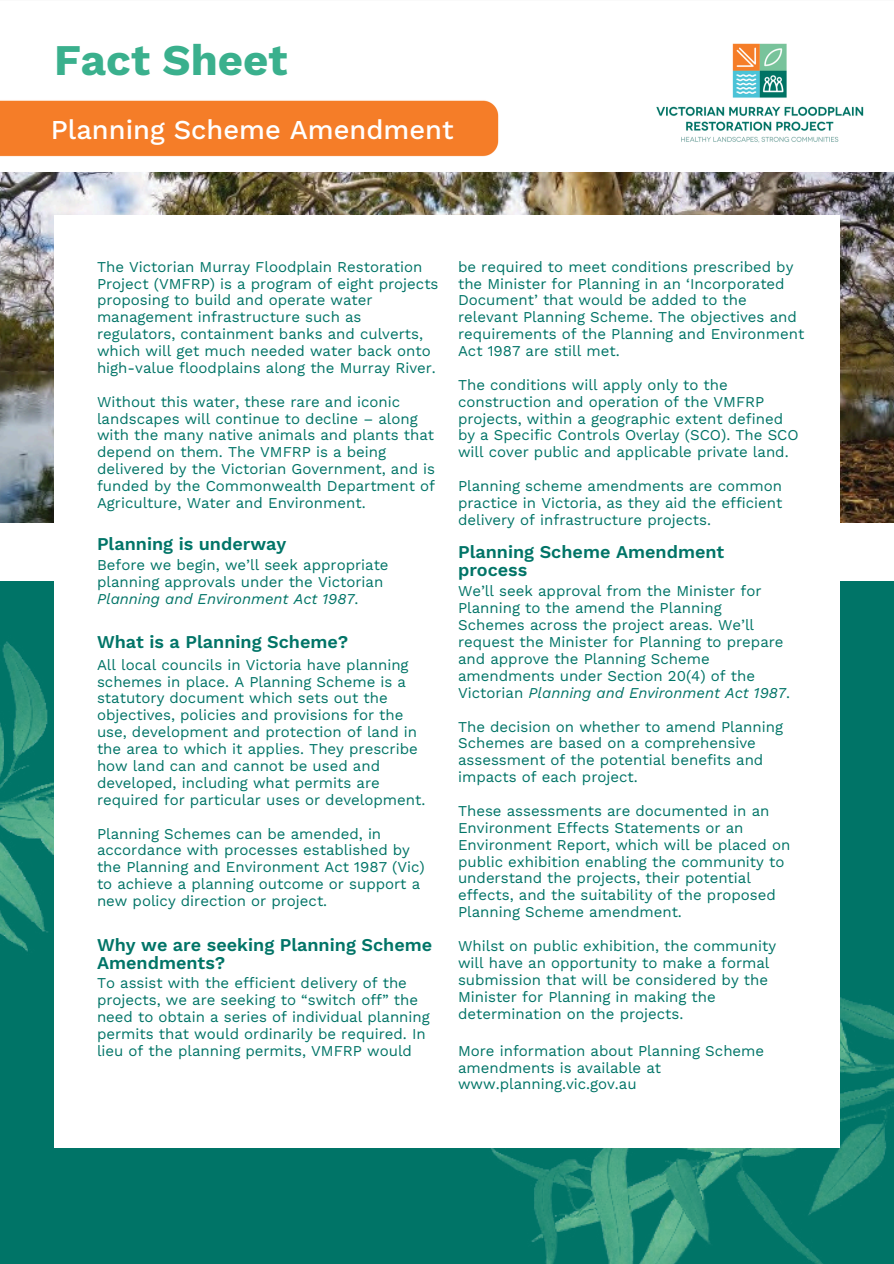
<style>
.page{position:relative;width:894px;height:1264px;background:#fff}
.page>*{position:absolute;margin:0;border:0;box-sizing:border-box;transform-origin:0 0}
.t1{font:700 43.8px "Work Sans";color:#3ab08d}
.t2{font:500 27.3px "Work Sans";color:#fff}
.t3{font:600 18px/18px "Work Sans";color:#007467}
.t4{font:15px/16.8px "Work Sans";color:#007467}
.s1{font-style:italic}
</style>
<div class="page">
<div style="left:0;top:581px;width:893px;height:681px;background:#007467"></div>
<img style="left:0;top:172px;width:893px;height:350px">
<img style="left:0;top:641px;width:54px;height:311px">
<img style="left:438px;top:905px;width:455px;height:358px">
<div style="left:54px;top:215px;width:785px;height:932px;background:#fff"></div>
<img style="left:0;top:43px;width:864px;height:114px">
<p class="t1" style="left:54px;top:34px;width:235px">Fact Sheet</p>
<h1 class="t2" style="left:51px;top:114px;width:404px">Planning Scheme Amendment</h1>
<p class="t4" style="left:97px;top:258px;width:343px">The Victorian Murray Floodplain Restoration Project (VMFRP) is a program of eight projects proposing to build and operate water management infrastructure such as regulators, containment banks and culverts, which will get much needed water back onto high-value floodplains along the Murray River.</p>
<p class="t4" style="left:97px;top:393px;width:339px">Without this water, these rare and iconic landscapes will continue to decline – along with the many native animals and plants that depend on them. The VMFRP is a being delivered by the Victorian Government, and is funded by the Commonwealth Department of Agriculture, Water and Environment.</p>
<h3 class="t3" style="left:97px;top:534px;width:191px">Planning is underway</h3>
<h2 class="t4" style="left:97px;top:556px;width:293px">Before we begin, we’ll seek appropriate planning approvals under the Victorian<br><span class="s1">Planning and Environment Act 1987</span>.</h2>
<p class="t3" style="left:97px;top:632px;width:253px">What is a Planning Scheme?</p>
<p class="t4" style="left:97px;top:656px;width:330px">All local councils in Victoria have planning schemes in place. A Planning Scheme is a statutory document which sets out the objectives, policies and provisions for the use, development and protection of land in the area to which it applies. They prescribe how land can and cannot be used and developed, including what permits are required for particular uses or development.</p>
<p class="t4" style="left:97px;top:825px;width:286px">Planning Schemes can be amended, in</p>
<p class="t4" style="left:97px;top:841px;width:314px">accordance with processes established by</p>
<p class="t4" style="left:97px;top:858px;width:329px">the Planning and Environment Act 1987 (Vic)</p>
<p class="t4" style="left:97px;top:875px;width:324px">to achieve a planning outcome or support a</p>
<h3 class="t4" style="left:97px;top:892px;width:232px">new policy direction or project.</h3>
<h3 class="t3" style="left:97px;top:935px;width:336px">Why we are seeking Planning Scheme<br>Amendments?</h3>
<p class="t4" style="left:97px;top:974px;width:334px">To assist with the efficient delivery of the projects, we are seeking to “switch off” the need to obtain a series of individual planning permits that would ordinarily be required. In lieu of the planning permits, VMFRP would</p>
<p class="t4" style="left:458px;top:258px;width:347px">be required to meet conditions prescribed by the Minister for Planning in an ‘Incorporated Document’ that would be added to the relevant Planning Scheme. The objectives and requirements of the Planning and Environment Act 1987 are still met.</p>
<p class="t4" style="left:458px;top:376px;width:308px">The conditions will apply only to the construction and operation of the VMFRP</p>
<p class="t4" style="left:458px;top:410px;width:326px">projects, within a geographic extent defined</p>
<p class="t4" style="left:458px;top:427px;width:342px">by a Specific Controls Overlay (SCO). The SCO will cover public and applicable private land.</p>
<p class="t4" style="left:458px;top:477px;width:326px;text-align:justify">Planning scheme amendments are common practice in Victoria, as they aid the efficient delivery of infrastructure projects.</p>
<p class="t3" style="left:458px;top:542px;width:268px">Planning Scheme Amendment process</p>
<p class="t4" style="left:458px;top:583px;width:333px">We’ll seek approval from the Minister for Planning to the amend the Planning Schemes across the project areas. We’ll request the Minister for Planning to prepare and approve the Planning Scheme amendments under Section 20(4) of the Victorian <span class="s1">Planning and Environment Act 1987</span>.</p>
<h3 class="t4" style="left:458px;top:718px;width:326px">The decision on whether to amend Planning Schemes are based on a comprehensive assessment of the potential benefits and impacts of each project.</h3>
<p class="t4" style="left:458px;top:802px;width:334px">These assessments are documented in an Environment Effects Statements or an Environment Report, which will be placed on public exhibition enabling the community to understand the projects, their potential effects, and the suitability of the proposed Planning Scheme amendment.</p>
<p class="t4" style="left:458px;top:937px;width:319px">Whilst on public exhibition, the community</p>
<p class="t4" style="left:458px;top:954px;width:313px">will have an opportunity to make a formal</p>
<p class="t4" style="left:458px;top:971px;width:311px">submission that will be considered by the<br>Minister for Planning in making the determination on the projects.</p>
<p class="t4" style="left:458px;top:1042px;width:307px">More information about Planning Scheme</p>
<p class="t4" style="left:458px;top:1058px;width:204px">amendments is available at www.planning.vic.gov.au</p>
</div>
